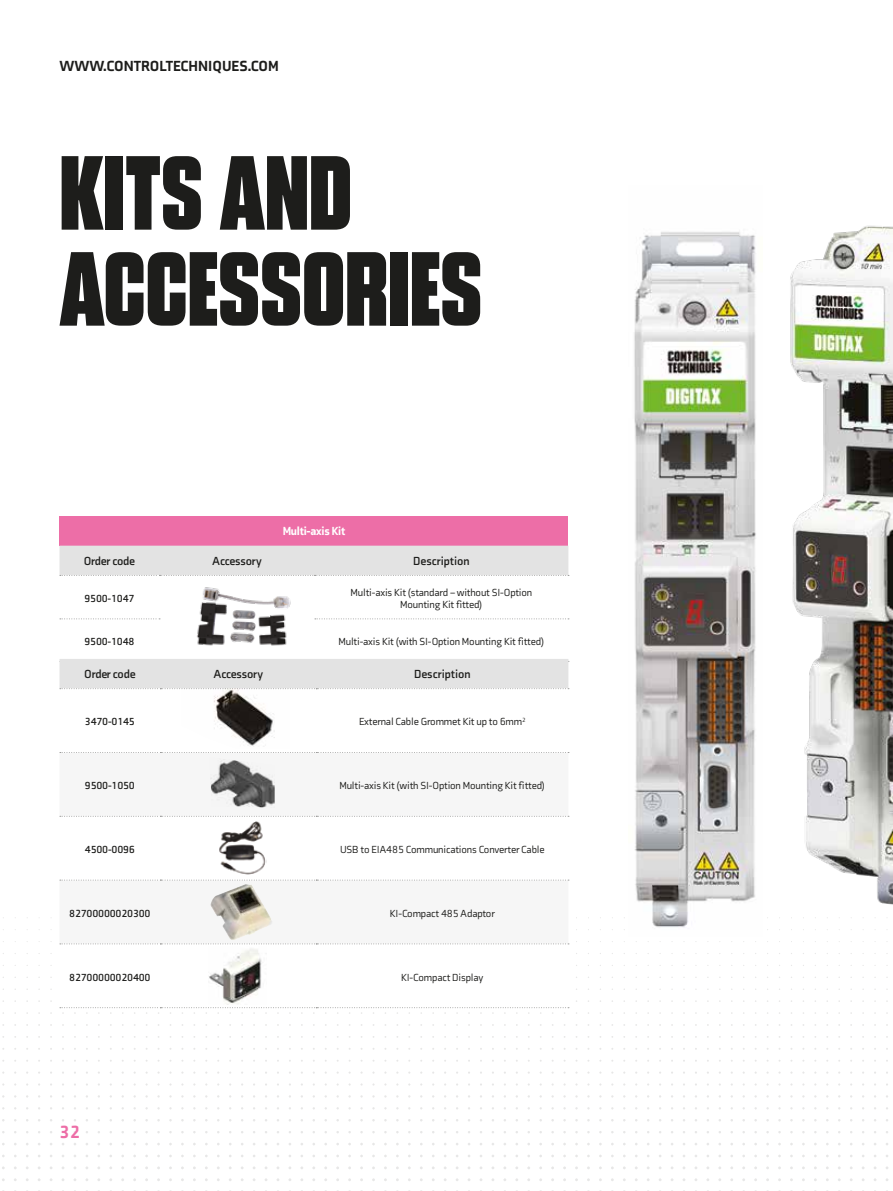
<style>
.page{position:relative;width:893px;height:1191px;background:#fff}
.page>*{position:absolute;margin:0;border:0;box-sizing:border-box;transform-origin:0 0}
.t1{font:105px/96px "Blunt Con";color:#1d1d1b}
.t2{font:900 18px "Axia";color:#ed6ea7}
.t3{font:900 15px "Axia";color:#1d1d1b}
.t4{font:700 12px "Axia";letter-spacing:-.02em;color:#1d1d1b}
.t5{font:700 12px "Axia";color:#1d1d1b}
.t6{font:900 12px "Axia";letter-spacing:-.02em;color:#fff}
.t7{font:10.5px/12.6px "Axia";letter-spacing:-.015em;color:#1d1d1b;text-align:center}
.t8{font:700 10.5px "Axia";letter-spacing:-.02em;color:#1d1d1b}
</style>
<div class="page">
<div style="left:60px;top:516px;width:508px;height:29px;background:#ed6ea7"></div>
<div style="left:60px;top:545px;width:508px;height:31px;background:#e3e3e3"></div>
<svg style="left:159px;top:575px;width:154px;height:1px"></svg>
<svg style="left:315px;top:575px;width:252px;height:1px"></svg>
<img style="left:779px;top:225px;width:114px;height:729px">
<img style="left:634px;top:232px;width:122px;height:696px">
<svg style="left:60px;top:807px;width:508px;height:74px"></svg>
<hr style="left:60px;top:816px;width:100px;height:1px;background:#fff">
<hr style="left:160px;top:816px;width:156px;height:1px;background:#fff">
<hr style="left:316px;top:816px;width:252px;height:1px;background:#fff">
<hr style="left:60px;top:879px;width:100px;height:1px;background:#fff">
<hr style="left:160px;top:879px;width:156px;height:1px;background:#fff">
<hr style="left:316px;top:879px;width:252px;height:1px;background:#fff">
<svg style="left:60px;top:618px;width:508px;height:71px"></svg>
<svg style="left:160px;top:688px;width:155px;height:1px"></svg>
<svg style="left:316px;top:688px;width:251px;height:1px"></svg>
<svg style="left:60px;top:816px;width:98px;height:1px"></svg>
<svg style="left:160px;top:816px;width:155px;height:1px"></svg>
<svg style="left:316px;top:816px;width:250px;height:1px"></svg>
<svg style="left:60px;top:879px;width:98px;height:1px"></svg>
<svg style="left:160px;top:879px;width:155px;height:1px"></svg>
<svg style="left:316px;top:879px;width:250px;height:1px"></svg>
<svg style="left:60px;top:943px;width:98px;height:1px"></svg>
<svg style="left:160px;top:943px;width:153px;height:1px"></svg>
<svg style="left:314px;top:943px;width:250px;height:1px"></svg>
<svg style="left:60px;top:1007px;width:98px;height:7px"></svg>
<svg style="left:158px;top:1004px;width:155px;height:10px"></svg>
<svg style="left:313px;top:1007px;width:251px;height:7px"></svg>
<svg style="left:60px;top:752px;width:98px;height:1px"></svg>
<svg style="left:160px;top:752px;width:155px;height:1px"></svg>
<svg style="left:316px;top:752px;width:250px;height:1px"></svg>
<img style="left:181px;top:688px;width:108px;height:59px">
<img style="left:210px;top:758px;width:65px;height:49px">
<img style="left:218px;top:821px;width:48px;height:54px">
<img style="left:210px;top:884px;width:63px;height:56px">
<img style="left:209px;top:948px;width:53px;height:56px">
<img style="left:192px;top:587px;width:102px;height:75px">
<h3 class="t3" style="left:60px;top:56px;width:221px">WWW.CONTROLTECHNIQUES.COM</h3>
<h1 class="t1" style="left:60px;top:146px;width:424px">KITS AND<br>ACCESSORIES</h1>
<p class="t6" style="left:283px;top:523px;width:64px">Multi-axis Kit</p>
<p class="t4" style="left:84px;top:553px;width:53px">Order code</p>
<p class="t4" style="left:212px;top:553px;width:51px">Accessory</p>
<p class="t5" style="left:413px;top:553px;width:58px">Description</p>
<p class="t8" style="left:84px;top:592px;width:52px">9500-1047</p>
<p class="t7" style="left:351px;top:586px;width:183px">Multi-axis Kit (standard – without SI-Option<br>Mounting Kit fitted)</p>
<p class="t8" style="left:84px;top:635px;width:52px">9500-1048</p>
<p class="t7" style="left:338px;top:635px;width:207px">Multi-axis Kit (with SI-Option Mounting Kit fitted)</p>
<p class="t4" style="left:84px;top:666px;width:53px">Order code</p>
<p class="t4" style="left:214px;top:666px;width:51px">Accessory</p>
<p class="t5" style="left:414px;top:666px;width:58px">Description</p>
<p class="t8" style="left:85px;top:715px;width:52px">3470-0145</p>
<p class="t7" style="left:359px;top:715px;width:168px">External Cable Grommet Kit up to 6mm<sup>2</sup></p>
<p class="t8" style="left:85px;top:779px;width:52px">9500-1050</p>
<p class="t7" style="left:339px;top:779px;width:207px">Multi-axis Kit (with SI-Option Mounting Kit fitted)</p>
<p class="t8" style="left:85px;top:843px;width:52px">4500-0096</p>
<p class="t7" style="left:340px;top:843px;width:206px">USB to EIA485 Communications Converter Cable</p>
<p class="t8" style="left:69px;top:907px;width:83px">82700000020300</p>
<p class="t7" style="left:390px;top:907px;width:106px">KI-Compact 485 Adaptor</p>
<p class="t8" style="left:69px;top:970px;width:83px">82700000020400</p>
<p class="t7" style="left:401px;top:970px;width:84px">KI-Compact Display</p>
<h2 class="t2" style="left:60px;top:1121px;width:22px">32</h2>
</div>
